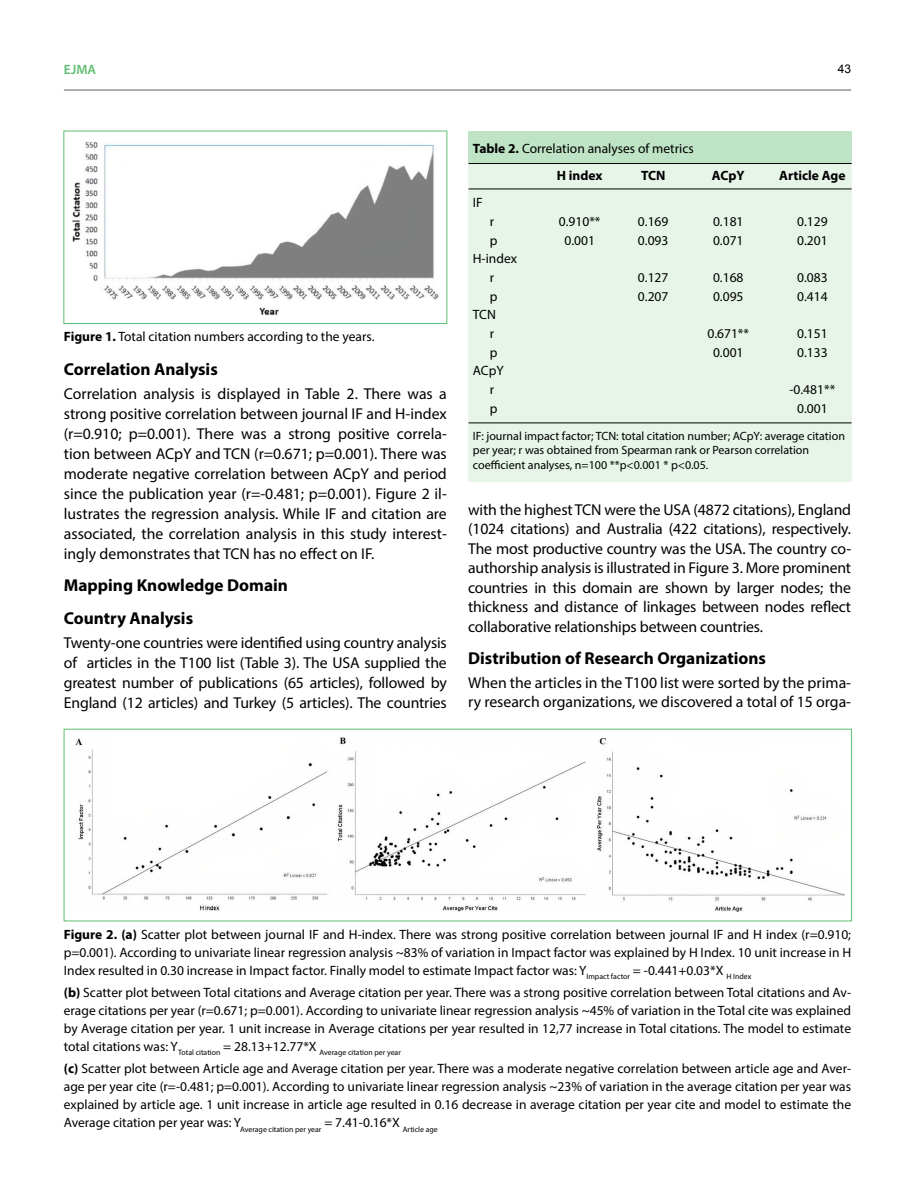
<style>
.page{position:relative;width:915px;height:1191px;background:#fff}
.page>*{position:absolute;margin:0;border:0;box-sizing:border-box;transform-origin:0 0}
.t1{font:700 17.25px/32.7px "Myriad Pro";color:#000}
.t2{font:15.75px/20px "Myriad Pro";letter-spacing:-.005em;color:#000;text-align:justify}
.t3{font:13.5px/18px "Myriad Pro";color:#000;text-align:center}
.t4{font:700 13.5px "Myriad Pro";color:#000}
.t5{font:600 13.5px "Myriad Pro";color:#60be72}
.t6{font:12px/14.4px "Myriad Pro";color:#000}
.t7{font:12px "Arial";color:#000}
.t8{font:7.8px "Myriad Pro";color:#000}
.s1{font-weight:700}
</style>
<div class="page">
<hr style="left:64px;top:89px;width:786px;height:2px;background:#939598">
<div style="left:468px;top:131px;width:383px;height:350px;background:#e7f5e9"></div>
<div style="left:468px;top:131px;width:383px;height:32px;background:#bee4c5"></div>
<hr style="left:468px;top:163px;width:383px;height:1px;background:#000">
<hr style="left:468px;top:189px;width:383px;height:1px;background:#000">
<hr style="left:468px;top:422px;width:383px;height:1px;background:#000">
<div style="left:64px;top:131px;width:383px;height:193px;border:1px solid #60be72"></div>
<img style="left:72px;top:142px;width:366px;height:173px">
<div style="left:64px;top:729px;width:787px;height:192px;border:1px solid #60be72"></div>
<img style="left:75px;top:738px;width:253px;height:173px">
<img style="left:337px;top:737px;width:249px;height:174px">
<img style="left:597px;top:738px;width:247px;height:173px">
<p class="t5" style="left:64px;top:61px;width:34px">EJMA</p>
<p class="t7" style="left:837px;top:60px;width:15px">43</p>
<p class="t3" style="left:472px;top:135px;width:222px;line-height:27.2px"><span class="s1">Table 2.</span> Correlation analyses of metrics<br><span class="s1">H index</span></p>
<p class="t4" style="left:640px;top:167px;width:26px">TCN</p>
<p class="t4" style="left:711px;top:167px;width:34px">ACpY</p>
<p class="t4" style="left:779px;top:167px;width:68px">Article Age</p>
<p class="t3" style="left:472px;top:194px;width:11px">IF</p>
<p class="t3" style="left:64px;top:327px;width:312px"><span class="s1">Figure 1.</span> Total citation numbers according to the years.</p>
<p class="t1" style="left:64px;top:352px;width:155px">Correlation Analysis</p>
<p class="t2" style="left:64px;top:384px;width:384px">Correlation analysis is displayed in Table 2. There was a strong positive correlation between journal IF and H-index (r=0.910; p=0.001). There was a strong positive correla&shy;tion between ACpY and TCN (r=0.671; p=0.001). There was moderate negative correlation between ACpY and period since the publication year (r=-0.481; p=0.001). Figure 2 il&shy;lustrates the regression analysis. While IF and citation are associated, the correlation analysis in this study interest&shy;ingly demonstrates that TCN has no effect on IF.</p>
<p class="t1" style="left:64px;top:568px;width:225px">Mapping Knowledge Domain<br>Country Analysis</p>
<p class="t2" style="left:64px;top:632px;width:384px">Twenty-one countries were identified using country analysis of articles in the T100 list (Table 3). The USA supplied the greatest number of publications (65 articles), followed by England (12 articles) and Turkey (5 articles). The countries</p>
<p class="t3" style="left:489px;top:212px;width:6px">r</p>
<p class="t3" style="left:558px;top:212px;width:43px">0.910**</p>
<p class="t3" style="left:637px;top:212px;width:32px">0.169</p>
<p class="t3" style="left:712px;top:212px;width:32px">0.181</p>
<p class="t3" style="left:796px;top:212px;width:32px">0.129</p>
<p class="t3" style="left:489px;top:231px;width:9px">p</p>
<p class="t3" style="left:564px;top:231px;width:32px">0.001</p>
<p class="t3" style="left:637px;top:231px;width:32px">0.093</p>
<p class="t3" style="left:712px;top:231px;width:32px">0.071</p>
<p class="t3" style="left:796px;top:231px;width:32px">0.201</p>
<p class="t3" style="left:472px;top:249px;width:46px;line-height:18.6px">H-index r</p>
<p class="t3" style="left:637px;top:268px;width:32px">0.127</p>
<p class="t3" style="left:712px;top:268px;width:32px">0.168</p>
<p class="t3" style="left:796px;top:268px;width:32px">0.083</p>
<p class="t3" style="left:489px;top:287px;width:9px">p</p>
<p class="t3" style="left:637px;top:287px;width:32px">0.207</p>
<p class="t3" style="left:712px;top:287px;width:32px">0.095</p>
<p class="t3" style="left:796px;top:287px;width:32px">0.414</p>
<p class="t3" style="left:472px;top:305px;width:25px;line-height:18.6px;text-align:right">TCN r</p>
<p class="t3" style="left:707px;top:324px;width:43px">0.671**</p>
<p class="t3" style="left:796px;top:324px;width:32px">0.151</p>
<p class="t3" style="left:489px;top:343px;width:9px">p</p>
<p class="t3" style="left:712px;top:343px;width:32px">0.001</p>
<p class="t3" style="left:796px;top:343px;width:32px">0.133</p>
<p class="t3" style="left:472px;top:361px;width:32px;line-height:18.6px">ACpY r</p>
<p class="t3" style="left:789px;top:380px;width:47px">-0.481**</p>
<p class="t3" style="left:489px;top:399px;width:9px">p</p>
<p class="t3" style="left:796px;top:399px;width:32px">0.001</p>
<p class="t6" style="left:472px;top:428px;width:373px">IF: journal impact factor; TCN: total citation number; ACpY: average citation per year; r was obtained from Spearman rank or Pearson correlation coefficient analyses, n=100 **p&lt;0.001 * p&lt;0.05.</p>
<p class="t2" style="left:468px;top:499px;width:384px;line-height:19.5px">with the highest TCN were the USA (4872 citations), England (1024 citations) and Australia (422 citations), respectively.<br>The most productive country was the USA. The country co&shy;authorship analysis is illustrated in Figure 3. More prominent countries in this domain are shown by larger nodes; the thickness and distance of linkages between nodes reflect collaborative relationships between countries.</p>
<p class="t1" style="left:468px;top:641px;width:299px">Distribution of Research Organizations</p>
<p class="t2" style="left:468px;top:672px;width:384px;line-height:19.5px">When the articles in the T100 list were sorted by the prima&shy;ry research organizations, we discovered a total of 15 orga-</p>
<p class="t3" style="left:64px;top:925px;width:788px;text-align:justify"><span class="s1">Figure 2. (a)</span> Scatter plot between journal IF and H-index. There was strong positive correlation between journal IF and H index (r=0.910; p=0.001). According to univariate linear regression analysis ~83% of variation in Impact factor was explained by H Index. 10 unit increase in H Index resulted in 0.30 increase in Impact factor. Finally model to estimate Impact factor was: Y<sub>Impact</sub> <sub>factor</sub> = -0.441+0.03*X <sub>H</sub> <sub>Index</sub></p>
<p class="t3" style="left:64px;top:983px;width:788px;text-align:justify"><span class="s1">(b)</span> Scatter plot between Total citations and Average citation per year. There was a strong positive correlation between Total citations and Av&shy;erage citations per year (r=0.671; p=0.001). According to univariate linear regression analysis ~45% of variation in the Total cite was explained by Average citation per year. 1 unit increase in Average citations per year resulted in 12,77 increase in Total citations. The model to estimate</p>
<p class="t8" style="left:64px;top:1048px;width:338px"><sup>total</sup> <sup>citations</sup> <sup>was:</sup> <sup>Y</sup>Total citation <sup>=</sup> <sup>28.13+12.77*X</sup> Average citation per year</p>
<p class="t3" style="left:64px;top:1059px;width:788px;text-align:justify"><span class="s1">(c)</span> Scatter plot between Article age and Average citation per year. There was a moderate negative correlation between article age and Aver&shy;age per year cite (r=-0.481; p=0.001). According to univariate linear regression analysis ~23% of variation in the average citation per year was explained by article age. 1 unit increase in article age resulted in 0.16 decrease in average citation per year cite and model to estimate the Average citation per year was: Y<sub>Average</sub> <sub>citation</sub> <sub>per</sub> <sub>year</sub> = 7.41-0.16*X <sub>Article</sub> <sub>age</sub></p>
</div>
